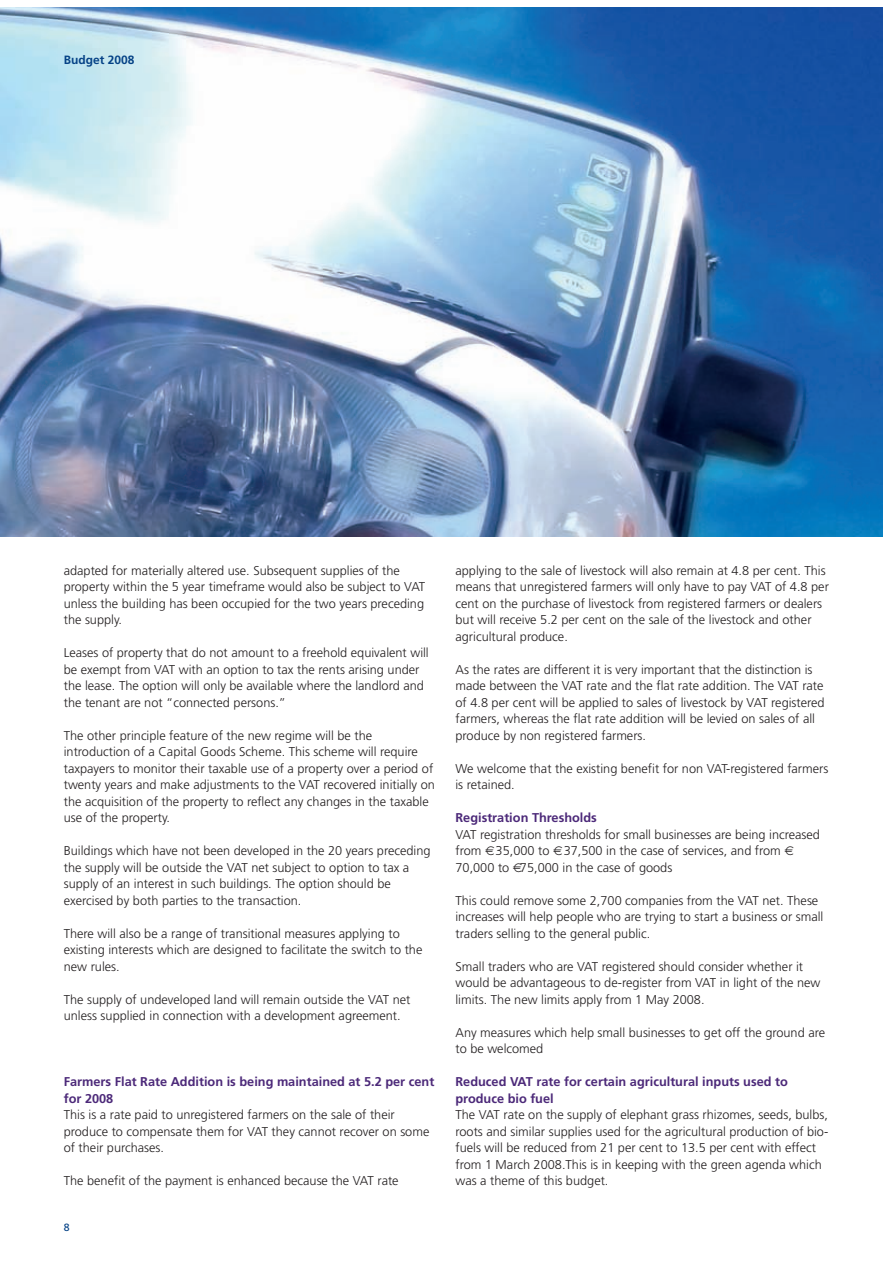
<style>
.page{position:relative;width:893px;height:1263px;background:#fff}
.page>*{position:absolute;margin:0;border:0;box-sizing:border-box;transform-origin:0 0}
.t1{font:300 12.75px/16.5px "Frutiger";color:#231f20}
.t2{font:700 12.75px/16.5px "Frutiger";color:#4c2979}
.t3{font:700 12px "Frutiger";color:#054286}
.t4{font:10.5px "Frutiger";color:#054286}
</style>
<div class="page">
<img style="left:0;top:7px;width:882px;height:530px">
<p class="t3" style="left:64px;top:55px;width:72px">Budget 2008</p>
<p class="t1" style="left:64px;top:563px;width:363px">adapted for materially altered use. Subsequent supplies of the property within the 5 year timeframe would also be subject to VAT unless the building has been occupied for the two years preceding the supply.</p>
<p class="t1" style="left:64px;top:645px;width:367px">Leases of property that do not amount to a freehold equivalent will be exempt from VAT with an option to tax the rents arising under the lease. The option will only be available where the landlord and the tenant are not “connected persons.”</p>
<p class="t1" style="left:64px;top:728px;width:373px">The other principle feature of the new regime will be the introduction of a Capital Goods Scheme. This scheme will require taxpayers to monitor their taxable use of a property over a period of twenty years and make adjustments to the VAT recovered initially on the acquisition of the property to reflect any changes in the taxable use of the property.</p>
<p class="t1" style="left:64px;top:843px;width:368px">Buildings which have not been developed in the 20 years preceding the supply will be outside the VAT net subject to option to tax a supply of an interest in such buildings. The option should be exercised by both parties to the transaction.</p>
<p class="t1" style="left:64px;top:926px;width:360px">There will also be a range of transitional measures applying to existing interests which are designed to facilitate the switch to the new rules.</p>
<p class="t1" style="left:64px;top:992px;width:348px">The supply of undeveloped land will remain outside the VAT net unless supplied in connection with a development agreement.</p>
<p class="t2" style="left:64px;top:1074px;width:372px">Farmers Flat Rate Addition is being maintained at 5.2 per cent for 2008</p>
<p class="t1" style="left:64px;top:1107px;width:367px">This is a rate paid to unregistered farmers on the sale of their produce to compensate them for VAT they cannot recover on some of their purchases.</p>
<p class="t1" style="left:64px;top:1173px;width:336px">The benefit of the payment is enhanced because the VAT rate</p>
<p class="t4" style="left:64px;top:1223px;width:7px">8</p>
<p class="t1" style="left:455px;top:563px;width:375px">applying to the sale of livestock will also remain at 4.8 per cent. This means that unregistered farmers will only have to pay VAT of 4.8 per cent on the purchase of livestock from registered farmers or dealers but will receive 5.2 per cent on the sale of the livestock and other agricultural produce.</p>
<p class="t1" style="left:455px;top:662px;width:371px">As the rates are different it is very important that the distinction is made between the VAT rate and the flat rate addition. The VAT rate of 4.8 per cent will be applied to sales of livestock by VAT registered farmers, whereas the flat rate addition will be levied on sales of all produce by non registered farmers.</p>
<p class="t1" style="left:455px;top:761px;width:374px">We welcome that the existing benefit for non VAT-registered farmers is retained.</p>
<p class="t2" style="left:455px;top:810px;width:143px">Registration Thresholds</p>
<p class="t1" style="left:455px;top:827px;width:366px">VAT registration thresholds for small businesses are being increased from 35,000 to 37,500 in the case of services, and from<br>70,000 to 75,000 in the case of goods</p>
<p class="t1" style="left:455px;top:893px;width:369px">This could remove some 2,700 companies from the VAT net. These increases will help people who are trying to start a business or small traders selling to the general public.</p>
<p class="t1" style="left:455px;top:959px;width:366px">Small traders who are VAT registered should consider whether it would be advantageous to de-register from VAT in light of the new limits. The new limits apply from 1 May 2008.</p>
<p class="t1" style="left:455px;top:1025px;width:371px">Any measures which help small businesses to get off the ground are to be welcomed</p>
<p class="t2" style="left:455px;top:1074px;width:334px">Reduced VAT rate for certain agricultural inputs used to produce bio fuel</p>
<p class="t1" style="left:455px;top:1107px;width:374px">The VAT rate on the supply of elephant grass rhizomes, seeds, bulbs, roots and similar supplies used for the agricultural production of bio&shy;fuels will be reduced from 21 per cent to 13.5 per cent with effect from 1 March 2008.This is in keeping with the green agenda which was a theme of this budget.</p>
</div>
